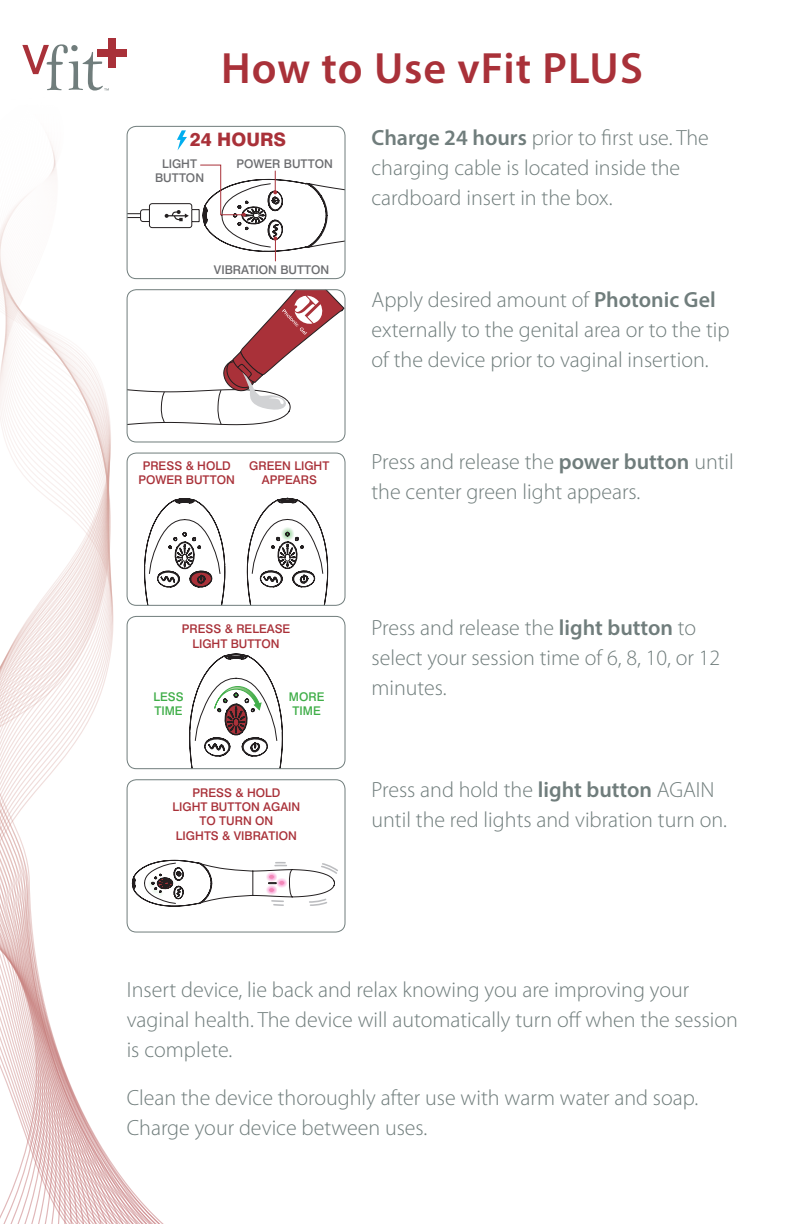
<style>
.page{position:relative;width:792px;height:1224px;background:#fff}
.page>*{position:absolute;margin:0;border:0;box-sizing:border-box;transform-origin:0 0}
.t1{font:600 44px "Myriad Pro";letter-spacing:.025em;color:#a93139}
.t2{font:300 22px/30px "Myriad Pro";color:#707d7c}
.t3{font:800 18.6px "Swiss 721 BT";color:#a93139}
.t4{font:500 12px/14.4px "Swiss 721 BT";color:#a93139;text-align:center}
.t5{font:500 12px "Swiss 721 BT";color:#6c6d70}
.t6{font:500 12px "Swiss 721 BT";color:#40ae49}
.s1{font-weight:600}
</style>
<div class="page">
<svg style="left:123px;top:127px;width:9px;height:1097px"></svg>
<svg style="left:0;top:141px;width:112px;height:1083px"></svg>
<svg style="left:22px;top:44px;width:87px;height:47px"></svg>
<div style="left:98px;top:50px;width:29px;height:7px;background:#a93139"></div>
<div style="left:109px;top:39px;width:7px;height:29px;background:#a93139"></div>
<svg style="left:144px;top:498px;width:81px;height:106px"></svg>
<svg style="left:247px;top:498px;width:81px;height:106px"></svg>
<div style="left:127px;top:453px;width:218px;height:153px;border:1px solid #707d7c;border-radius:9px"></div>
<svg style="left:189px;top:653px;width:94px;height:114px"></svg>
<div style="left:127px;top:616px;width:218px;height:153px;border:1px solid #707d7c;border-radius:9px"></div>
<div style="left:149px;top:203px;width:43px;height:25px;border:1px solid #231f20;border-radius:3px"></div>
<svg style="left:129px;top:209px;width:60px;height:13px"></svg>
<div style="left:191px;top:209px;width:8px;height:13px;border:1px solid #231f20"></div>
<div style="left:127px;top:126px;width:218px;height:153px;border:1px solid #707d7c;border-radius:9px"></div>
<svg style="left:177px;top:130px;width:10px;height:20px"></svg>
<svg style="left:200px;top:164px;width:145px;height:97px"></svg>
<svg style="left:127px;top:290px;width:218px;height:143px"></svg>
<div style="left:127px;top:289px;width:218px;height:153px;border:1px solid #707d7c;border-radius:9px"></div>
<div style="left:127px;top:779px;width:218px;height:153px;border:1px solid #707d7c;border-radius:9px"></div>
<svg style="left:132px;top:860px;width:206px;height:47px"></svg>
<p class="t1" style="left:221px;top:40px;width:423px">How to Use vFit PLUS</p>
<p class="t3" style="left:190px;top:128px;width:98px">24 HOURS</p>
<p class="t5" style="left:162px;top:156px;width:36px">LIGHT</p>
<p class="t5" style="left:155px;top:170px;width:51px">BUTTON</p>
<p class="t5" style="left:236px;top:156px;width:98px">POWER BUTTON</p>
<p class="t5" style="left:214px;top:262px;width:117px">VIBRATION BUTTON</p>
<p class="t4" style="left:143px;top:458px;width:90px">PRESS &amp; HOLD</p>
<p class="t4" style="left:138px;top:473px;width:98px">POWER BUTTON</p>
<p class="t4" style="left:249px;top:458px;width:82px">GREEN LIGHT<br>APPEARS</p>
<p class="t2" style="left:372px;top:122px;width:339px"><span class="s1">Charge 24 hours</span> prior to first use. The charging cable is located inside the cardboard insert in the box.</p>
<p class="t2" style="left:372px;top:284px;width:360px">Apply desired amount of <span class="s1">Photonic Gel </span>externally to the genital area or to the tip of the device prior to vaginal insertion.</p>
<p class="t2" style="left:372px;top:446px;width:364px">Press and release the <span class="s1">power button</span> until the center green light appears.</p>
<p class="t4" style="left:182px;top:622px;width:110px">PRESS &amp; RELEASE</p>
<p class="t4" style="left:192px;top:636px;width:89px">LIGHT BUTTON</p>
<p class="t6" style="left:153px;top:689px;width:32px">LESS</p>
<p class="t6" style="left:154px;top:704px;width:30px">TIME</p>
<p class="t6" style="left:289px;top:689px;width:37px">MORE</p>
<p class="t6" style="left:293px;top:704px;width:30px">TIME</p>
<p class="t4" style="left:192px;top:785px;width:90px">PRESS &amp; HOLD</p>
<p class="t4" style="left:172px;top:799px;width:129px">LIGHT BUTTON AGAIN</p>
<p class="t4" style="left:200px;top:814px;width:75px">TO TURN ON</p>
<p class="t4" style="left:176px;top:828px;width:122px">LIGHTS &amp; VIBRATION</p>
<p class="t2" style="left:372px;top:612px;width:350px">Press and release the <span class="s1">light button</span> to select your session time of 6, 8, 10, or 12 minutes.</p>
<p class="t2" style="left:372px;top:774px;width:357px">Press and hold the <span class="s1">light button</span> AGAIN until the red lights and vibration turn on.</p>
<p class="t2" style="left:127px;top:975px;width:613px">Insert device, lie back and relax knowing you are improving your vaginal health. The device will automatically turn off when the session is complete.</p>
<p class="t2" style="left:127px;top:1083px;width:573px">Clean the device thoroughly after use with warm water and soap.<br>Charge your device between uses.</p>
</div>
